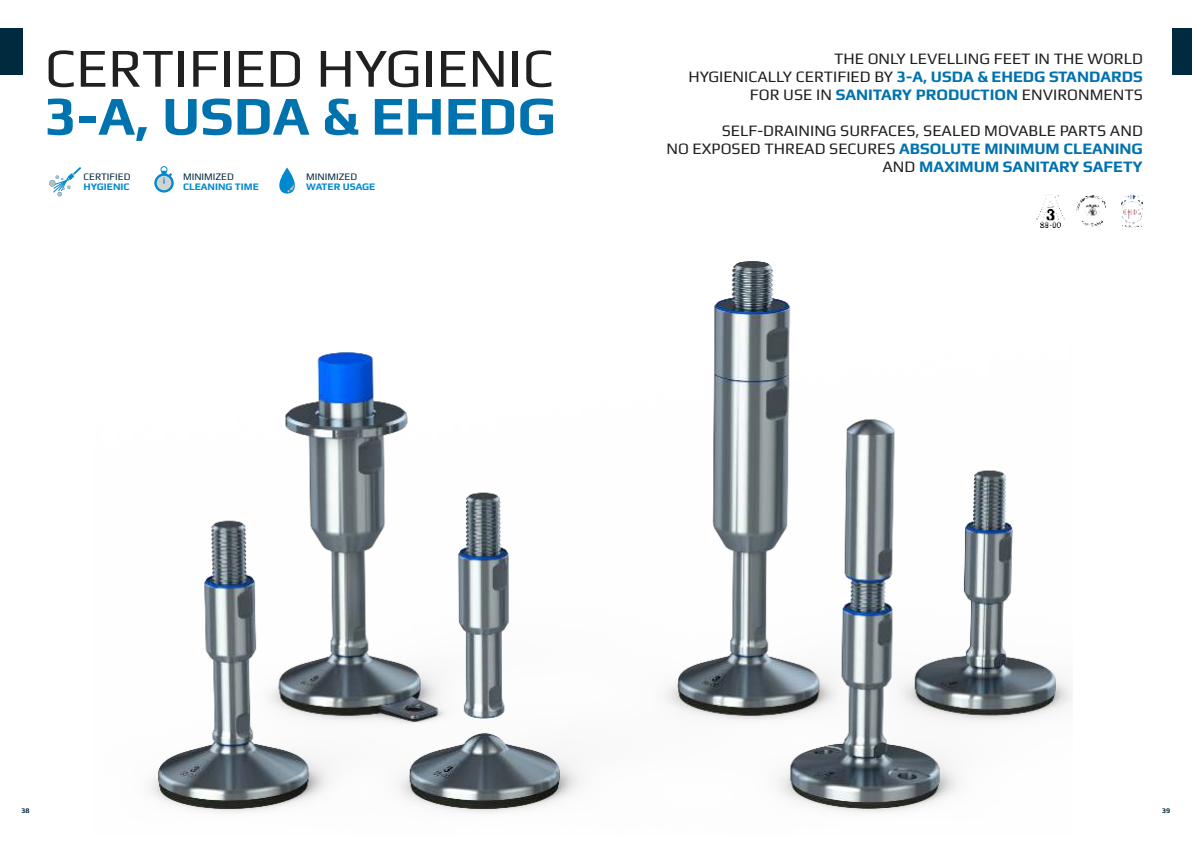
<style>
.page{position:relative;width:1192px;height:842px;background:#fff}
.page>*{position:absolute;margin:0;border:0;box-sizing:border-box;transform-origin:0 0}
.t1{font:55.1px "Play";color:#221f1f}
.t2{font:700 55px "Play";color:#0072ae}
.t3{font:16px/18px "Play";color:#221f1f;text-align:right}
.t4{font:700 10px "Play";color:#0089cf}
.t5{font:10px "Play";color:#002a3e}
.t6{font:700 7px "Play";color:#002a3e}
.s1{font-weight:700;color:#0072ae}
</style>
<div class="page">
<svg style="left:279px;top:168px;width:16px;height:26px"></svg>
<svg style="left:49px;top:167px;width:32px;height:29px"></svg>
<img style="left:150px;top:261px;width:922px;height:552px">
<img style="left:1121px;top:194px;width:21px;height:34px">
<img style="left:1036px;top:195px;width:28px;height:33px">
<img style="left:1076px;top:195px;width:29px;height:32px">
<svg style="left:154px;top:173px;width:20px;height:20px"></svg>
<div style="left:160px;top:166px;width:7px;height:7px;border:1px solid #0089cf;border-radius:50%"></div>
<div style="left:157px;top:176px;width:14px;height:14px;background:#d1d2d4;border-radius:50%"></div>
<svg style="left:161px;top:171px;width:11px;height:13px"></svg>
<div style="left:1171px;top:29px;width:20px;height:46px;background:#002a3e"></div>
<div style="left:0;top:29px;width:23px;height:46px;background:#002a3e"></div>
<h1 class="t1" style="left:45px;top:41px;width:510px">CERTIFIED HYGIENIC</h1>
<h2 class="t2" style="left:45px;top:94px;width:512px">3-A, USDA &amp; EHEDG</h2>
<p class="t5" style="left:183px;top:172px;width:52px">MINIMIZED</p>
<p class="t4" style="left:183px;top:183px;width:77px">CLEANING TIME</p>
<p class="t5" style="left:306px;top:172px;width:52px">MINIMIZED</p>
<p class="t4" style="left:306px;top:183px;width:71px">WATER USAGE</p>
<p class="t5" style="left:84px;top:172px;width:48px">CERTIFIED</p>
<p class="t4" style="left:84px;top:183px;width:47px">HYGIENIC</p>
<p class="t3" style="left:688px;top:50px;width:456px">THE ONLY LEVELLING FEET IN THE WORLD<br>HYGIENICALLY CERTIFIED BY <span class="s1">3-A, USDA &amp; EHEDG STANDARDS<br></span>FOR USE IN <span class="s1">SANITARY PRODUCTION</span> ENVIRONMENTS</p>
<p class="t3" style="left:666px;top:121px;width:478px">SELF-DRAINING SURFACES, SEALED MOVABLE PARTS AND<br>NO EXPOSED THREAD SECURES <span class="s1">ABSOLUTE MINIMUM CLEANING<br></span>AND <span class="s1">MAXIMUM SANITARY SAFETY</span></p>
<p class="t6" style="left:22px;top:808px;width:10px">38</p>
<p class="t6" style="left:1161px;top:808px;width:10px">39</p>
</div>
